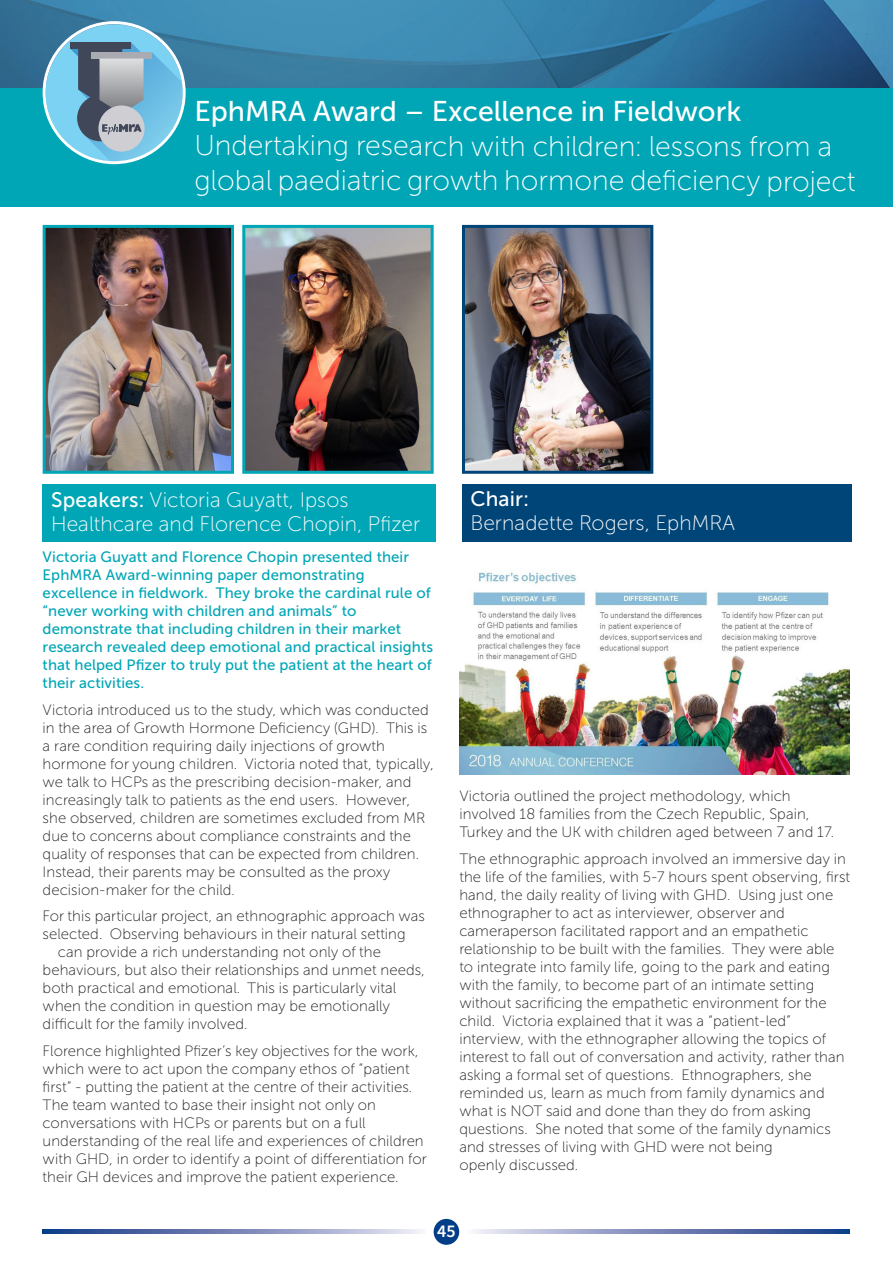
<style>
.page{position:relative;width:893px;height:1263px;background:#fff}
.page>*{position:absolute;margin:0;border:0;box-sizing:border-box;transform-origin:0 0}
.t1{font:28.5px/34.5px "Museo Sans Cyrl 100";color:#fff}
.t2{font:28.5px "Museo Sans 500";color:#fff}
.t3{font:21px/24px "Museo Sans Cyrl 100";letter-spacing:.005em;color:#fff}
.t4{font:21px "Museo Sans 500";letter-spacing:.005em;color:#fff}
.t5{font:600 18px "Source Sans Pro";color:#fff}
.t6{font:15px/18px "Museo Sans Cyrl 100";letter-spacing:.005em;color:#231f20}
.t7{font:15px/18px "Museo Sans 500";letter-spacing:.005em;color:#00a6b6}
.s1{font-family:"Museo Sans 500"}
</style>
<div class="page">
<div style="left:0;top:87px;width:893px;height:120px;background:#00a6b6"></div>
<svg style="left:43px;top:1230px;width:378px;height:4px;background:#798ab9"></svg>
<svg style="left:475px;top:1230px;width:374px;height:4px"></svg>
<div style="left:434px;top:1219px;width:25px;height:26px;background:#023e88;border-radius:50%"></div>
<img style="left:0;top:0;width:893px;height:87px">
<svg style="left:43px;top:21px;width:143px;height:143px;background:#71adc4"></svg>
<div style="left:43px;top:485px;width:393px;height:57px;background:#00a6b6"></div>
<div style="left:462px;top:484px;width:390px;height:58px;background:#004577"></div>
<img style="left:466px;top:229px;width:183px;height:241px">
<div style="left:462px;top:225px;width:191px;height:249px;border:3px solid #004577"></div>
<img style="left:47px;top:229px;width:183px;height:241px">
<div style="left:43px;top:225px;width:191px;height:249px;border:3px solid #00a6b6"></div>
<img style="left:246px;top:229px;width:184px;height:241px">
<div style="left:242px;top:225px;width:192px;height:249px;border:3px solid #00a6b6"></div>
<img style="left:459px;top:570px;width:390px;height:204px">
<h1 class="t2" style="left:194px;top:101px;width:548px">EphMRA Award – Excellence in Fieldwork</h1>
<h1 class="t1" style="left:194px;top:131px;width:663px">Undertaking research with children: lessons from a global paediatric growth hormone deficiency project</h1>
<h2 class="t3" style="left:51px;top:489px;width:371px"><span class="s1">Speakers:</span> Victoria Guyatt, Ipsos<br>Healthcare and Florence Chopin, Pfizer</h2>
<h2 class="t4" style="left:470px;top:491px;width:60px">Chair:</h2>
<h2 class="t3" style="left:470px;top:513px;width:266px">Bernadette Rogers, EphMRA</h2>
<p class="t7" style="left:43px;top:549px;width:392px">Victoria Guyatt and Florence Chopin presented their EphMRA Award-winning paper demonstrating excellence in fieldwork. They broke the cardinal rule of “never working with children and animals” to demonstrate that including children in their market research revealed deep emotional and practical insights that helped Pfizer to truly put the patient at the heart of their activities.</p>
<p class="t6" style="left:43px;top:702px;width:393px">Victoria introduced us to the study, which was conducted in the area of Growth Hormone Deficiency (GHD). This is a rare condition requiring daily injections of growth hormone for young children. Victoria noted that, typically, we talk to HCPs as the prescribing decision-maker, and increasingly talk to patients as the end users. However, she observed, children are sometimes excluded from MR due to concerns about compliance constraints and the quality of responses that can be expected from children.<br>Instead, their parents may be consulted as the proxy decision-maker for the child.</p>
<p class="t6" style="left:43px;top:908px;width:384px">For this particular project, an ethnographic approach was</p>
<p class="t6" style="left:43px;top:926px;width:365px">selected. Observing behaviours in their natural setting</p>
<p class="t6" style="left:58px;top:944px;width:325px">can provide a rich understanding not only of the</p>
<p class="t6" style="left:43px;top:962px;width:384px">behaviours, but also their relationships and unmet needs,</p>
<p class="t6" style="left:43px;top:980px;width:355px">both practical and emotional. This is particularly vital</p>
<p class="t6" style="left:43px;top:998px;width:349px">when the condition in question may be emotionally</p>
<p class="t6" style="left:43px;top:1016px;width:206px">difficult for the family involved.</p>
<p class="t6" style="left:43px;top:1043px;width:386px">Florence highlighted Pfizer’s key objectives for the work, which were to act upon the company ethos of “patient first” - putting the patient at the centre of their activities.<br>The team wanted to base their insight not only on conversations with HCPs or parents but on a full understanding of the real life and experiences of children with GHD, in order to identify a point of differentiation for their GH devices and improve the patient experience.</p>
<p class="t6" style="left:459px;top:788px;width:376px">Victoria outlined the project methodology, which involved 18 families from the Czech Republic, Spain,<br>Turkey and the UK with children aged between 7 and 17.</p>
<p class="t6" style="left:459px;top:851px;width:392px">The ethnographic approach involved an immersive day in the life of the families, with 5-7 hours spent observing, first hand, the daily reality of living with GHD. Using just one ethnographer to act as interviewer, observer and cameraperson facilitated rapport and an empathetic relationship to be built with the families. They were able to integrate into family life, going to the park and eating with the family, to become part of an intimate setting without sacrificing the empathetic environment for the child. Victoria explained that it was a “patient-led” interview, with the ethnographer allowing the topics of interest to fall out of conversation and activity, rather than asking a formal set of questions. Ethnographers, she reminded us, learn as much from family dynamics and what is NOT said and done than they do from asking questions. She noted that some of the family dynamics and stresses of living with GHD were not being<br>openly discussed.</p>
<p class="t5" style="left:437px;top:1221px;width:20px">45</p>
</div>
